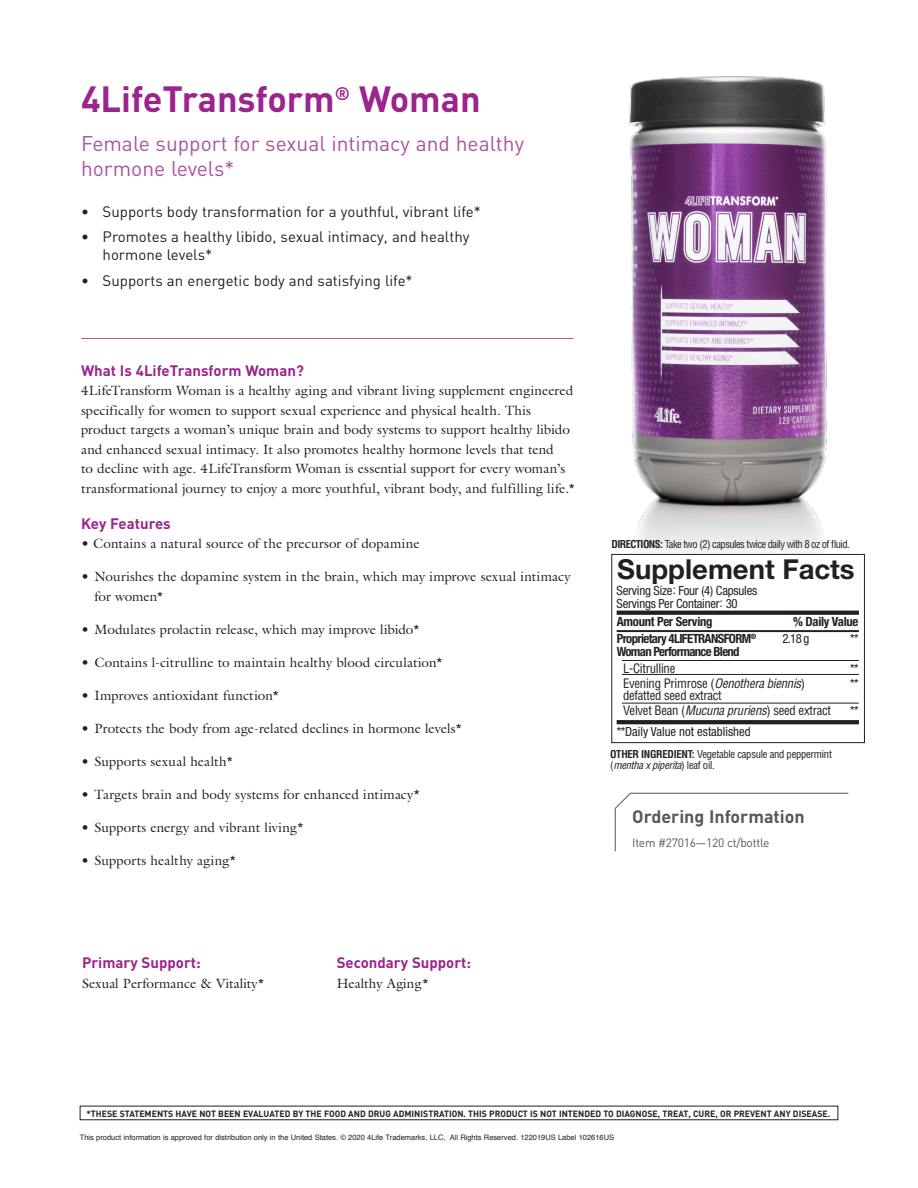
<style>
.page{position:relative;width:918px;height:1188px;background:#fff}
.page>*{position:absolute;margin:0;border:0;box-sizing:border-box;transform-origin:0 0}
.t1{font:700 36px "DIN";color:#9b248e}
.t2{font:700 27.45px "Helvetica Neue LT Std";color:#231f20}
.t3{font:21px/25.2px "DIN";color:#a954a1}
.t4{font:700 17.85px "DIN";color:#57585a}
.t5{font:15px/18px "DIN";color:#231f20}
.t6{font:700 15px "DIN";color:#9b248e}
.t7{font:13.5px/19.5px "Galliard Std";letter-spacing:.005em;color:#231f20}
.t8{font:condensed 12.75px/12.8px "Helvetica Neue LT Std";letter-spacing:-.015em;color:#231f20}
.t9{font:condensed 12.75px/14.9px "Helvetica LT Std";letter-spacing:-.02em;color:#231f20}
.t10{font:700 condensed 12.75px/17px "Helvetica Neue LT Std";letter-spacing:-.05em;color:#231f20}
.t11{font:700 condensed 12.75px "Helvetica Neue LT Std";letter-spacing:-.02em;color:#231f20}
.t12{font:700 condensed 12.75px "Helvetica Neue LT Std";letter-spacing:-.025em;color:#231f20}
.t13{font:12px "DIN";letter-spacing:-.025em;color:#57585a}
.t14{font:condensed 10.65px/11.7px "Helvetica LT Std";letter-spacing:-.025em;color:#231f20}
.t15{font:condensed 10.65px "Helvetica LT Std";letter-spacing:-.05em;color:#231f20}
.t16{font:700 9px "DIN";color:#231f20}
.t17{font:7.5px "Helvetica";color:#231f20}
.s1{font-weight:700}
.s2{font-family:"Helvetica LT Std";font-weight:400}
.s3{font-style:italic}
</style>
<div class="page">
<img style="left:573px;top:76px;width:292px;height:478px">
<div style="left:80px;top:1106px;width:758px;height:14px;border:1px solid #231f20"></div>
<hr style="left:81px;top:338px;width:492px;height:1px;background:#a954a1">
<svg style="left:615px;top:793px;width:234px;height:59px"></svg>
<div style="left:611px;top:554px;width:254px;height:189px;border:1px solid #231f20"></div>
<svg style="left:617px;top:611px;width:242px;height:4px"></svg>
<svg style="left:617px;top:720px;width:242px;height:4px"></svg>
<hr style="left:617px;top:630px;width:242px;height:2px;background:#231f20">
<hr style="left:622px;top:660px;width:237px;height:1px;background:#231f20">
<hr style="left:622px;top:674px;width:237px;height:1px;background:#231f20">
<hr style="left:622px;top:703px;width:237px;height:1px;background:#231f20">
<p class="t1" style="left:81px;top:76px;width:401px">4LifeTransform<sup>®</sup> Woman</p>
<p class="t3" style="left:81px;top:130px;width:445px">Female support for sexual intimacy and healthy hormone levels*</p>
<p class="t5" style="left:81px;top:202px;width:401px">• Supports body transformation for a youthful, vibrant life*</p>
<p class="t5" style="left:103px;top:228px;width:368px;text-indent:-22px">• Promotes a healthy libido, sexual intimacy, and healthy hormone levels*</p>
<p class="t5" style="left:81px;top:271px;width:333px">• Supports an energetic body and satisfying life*</p>
<p class="t6" style="left:81px;top:361px;width:224px">What Is 4LifeTransform Woman?</p>
<p class="t7" style="left:81px;top:381px;width:496px">4LifeTransform Woman is a healthy aging and vibrant living supplement engineered specifically for women to support sexual experience and physical health. This product targets a woman’s unique brain and body systems to support healthy libido and enhanced sexual intimacy. It also promotes healthy hormone levels that tend<br>to decline with age. 4LifeTransform Woman is essential support for every woman’s transformational journey to enjoy a more youthful, vibrant body, and fulfilling life.*</p>
<p class="t6" style="left:81px;top:514px;width:91px">Key Features</p>
<p class="t7" style="left:81px;top:534px;width:340px">• Contains a natural source of the precursor of dopamine</p>
<p class="t7" style="left:94px;top:567px;width:478px;text-indent:-14px">• Nourishes the dopamine system in the brain, which may improve sexual intimacy for women*</p>
<p class="t7" style="left:81px;top:619px;width:341px">• Modulates prolactin release, which may improve libido*</p>
<p class="t7" style="left:81px;top:652px;width:364px">• Contains l-citrulline to maintain healthy blood circulation*</p>
<p class="t7" style="left:81px;top:685px;width:200px">• Improves antioxidant function*</p>
<p class="t7" style="left:81px;top:718px;width:383px">• Protects the body from age-related declines in hormone levels*</p>
<p class="t7" style="left:81px;top:751px;width:154px">• Supports sexual health*</p>
<p class="t7" style="left:81px;top:784px;width:341px">• Targets brain and body systems for enhanced intimacy*</p>
<p class="t7" style="left:81px;top:817px;width:225px">• Supports energy and vibrant living*</p>
<p class="t7" style="left:81px;top:850px;width:157px">• Supports healthy aging*</p>
<p class="t6" style="left:82px;top:953px;width:120px">Primary Support:</p>
<p class="t7" style="left:82px;top:973px;width:184px">Sexual Performance &amp; Vitality*</p>
<p class="t6" style="left:337px;top:953px;width:136px">Secondary Support:</p>
<p class="t7" style="left:337px;top:973px;width:94px">Healthy Aging*</p>
<p class="t15" style="left:611px;top:538px;width:240px"><span class="s1">DIRECTIONS:</span> Take two (2) capsules twice daily with 8 oz of fluid.</p>
<p class="t2" style="left:617px;top:552px;width:239px">Supplement Facts</p>
<p class="t8" style="left:617px;top:584px;width:142px">Serving Size: Four (4) Capsules<br>Servings Per Container: 30</p>
<p class="t11" style="left:617px;top:614px;width:97px">Amount Per Serving</p>
<p class="t12" style="left:793px;top:614px;width:67px">% Daily Value</p>
<p class="t10" style="left:617px;top:630px;width:141px">Proprietary 4LIFETRANSFORM<sup>®</sup></p>
<p class="t8" style="left:782px;top:632px;width:29px">2.18 g</p>
<p class="t8" style="left:850px;top:632px;width:10px">**</p>
<p class="t10" style="left:623px;top:643px;width:118px;text-indent:-6px">Woman Performance Blend<br><span class="s2">L-Citrulline</span></p>
<p class="t8" style="left:850px;top:662px;width:10px">**</p>
<p class="t9" style="left:623px;top:675px;width:184px">Evening Primrose (<span class="s3">Oenothera biennis</span>)</p>
<p class="t8" style="left:850px;top:677px;width:10px">**</p>
<p class="t9" style="left:623px;top:688px;width:209px">defatted seed extract<br>Velvet Bean (<span class="s3">Mucuna pruriens</span>) seed extract</p>
<p class="t8" style="left:850px;top:704px;width:10px">**</p>
<p class="t8" style="left:617px;top:725px;width:135px">**Daily Value not established</p>
<p class="t14" style="left:610px;top:748px;width:223px"><span class="s1">OTHER INGREDIENT:</span> Vegetable capsule and peppermint (<span class="s3">mentha x piperita</span>) leaf oil.</p>
<p class="t4" style="left:632px;top:804px;width:174px">Ordering Information</p>
<p class="t13" style="left:632px;top:835px;width:139px">Item #27016—120 ct/bottle</p>
<p class="t16" style="left:86px;top:1108px;width:745px">*THESE STATEMENTS HAVE NOT BEEN EVALUATED BY THE FOOD AND DRUG ADMINISTRATION. THIS PRODUCT IS NOT INTENDED TO DIAGNOSE, TREAT, CURE, OR PREVENT ANY DISEASE.</p>
<p class="t17" style="left:80px;top:1132px;width:536px">This product information is approved for distribution only in the United States. © 2020 4Life Trademarks, LLC, All Rights Reserved. 122019US Label 102616US</p>
</div>
